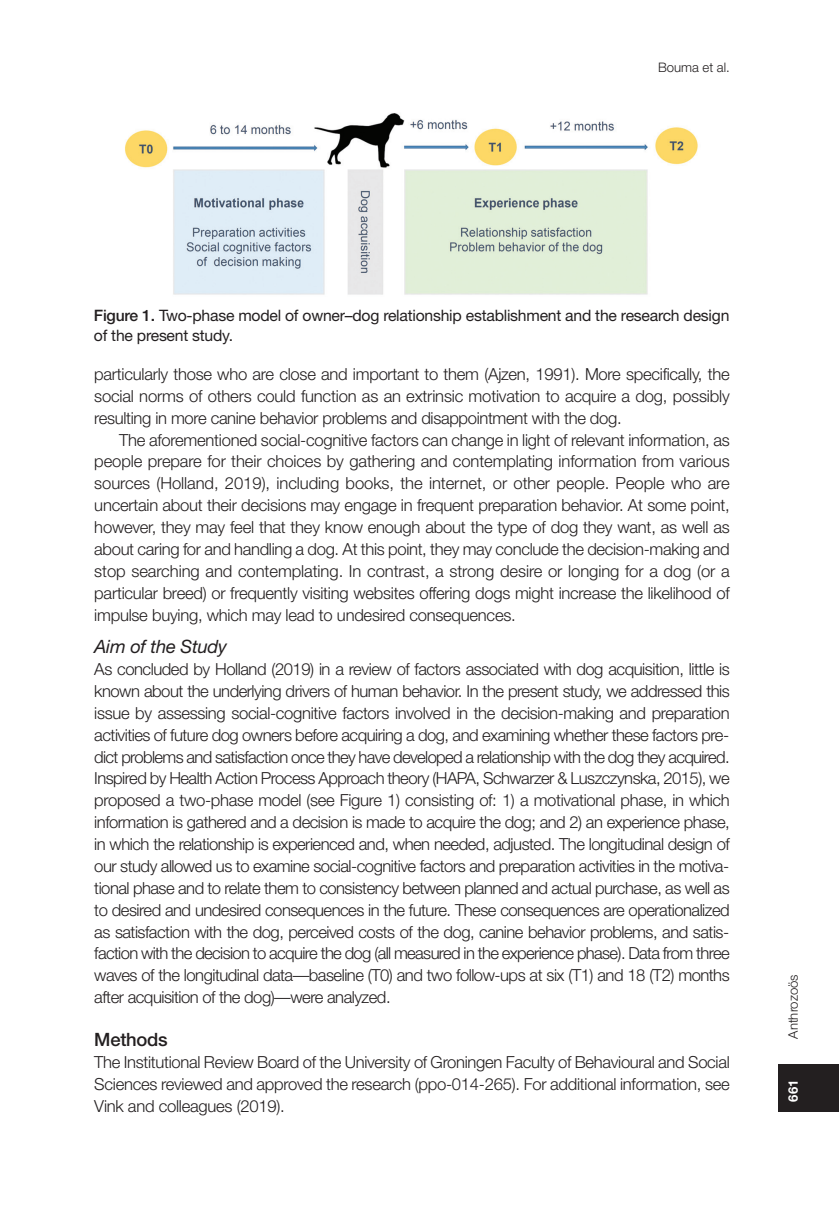
<style>
.page{position:relative;width:839px;height:1211px;background:#fff}
.page>*{position:absolute;margin:0;border:0;box-sizing:border-box;transform-origin:0 0}
.t1{font:italic 18.38px "Helvetica Neue";letter-spacing:-.015em;color:#231f20}
.t2{font:500 18.38px "Helvetica Neue";letter-spacing:-.015em;color:#231f20}
.t3{font:300 16.62px/21.9px "Helvetica Neue";letter-spacing:-.02em;color:#231f20;text-align:justify}
.t4{font:15.75px/20.1px "Helvetica Neue";letter-spacing:-.015em;color:#231f20}
.t5{font:300 13.12px "Helvetica Neue";color:#231f20}
.t6{font:700 13.12px "Helvetica Neue";color:#fff}
.s1{font-weight:500}
</style>
<div class="page">
<div style="left:777px;top:1063px;width:61px;height:48px;background:#231f20"></div>
<img style="left:125px;top:113px;width:573px;height:182px">
<p class="t5" style="left:657px;top:63px;width:73px">Bouma et al.</p>
<p class="t4" style="left:94px;top:307px;width:637px"><span class="s1">Figure 1.</span> Two-phase model of owner–dog relationship establishment and the research design of the present study.</p>
<p class="t3" style="left:94px;top:364px;width:636px">particularly those who are close and important to them (Ajzen, 1991). More specifically, the social norms of others could function as an extrinsic motivation to acquire a dog, possibly resulting in more canine behavior problems and disappointment with the dog.</p>
<p class="t3" style="left:94px;top:430px;width:636px;text-indent:25px">The aforementioned social-cognitive factors can change in light of relevant information, as people prepare for their choices by gathering and contemplating information from various sources (Holland, 2019), including books, the internet, or other people. People who are uncertain about their decisions may engage in frequent preparation behavior. At some point, however, they may feel that they know enough about the type of dog they want, as well as about caring for and handling a dog. At this point, they may conclude the decision-making and stop searching and contemplating. In contrast, a strong desire or longing for a dog (or a particular breed) or frequently visiting websites offering dogs might increase the likelihood of impulse buying, which may lead to undesired consequences.</p>
<p class="t1" style="left:94px;top:640px;width:134px">Aim of the Study</p>
<p class="t3" style="left:94px;top:659px;width:636px">As concluded by Holland (2019) in a review of factors associated with dog acquisition, little is known about the underlying drivers of human behavior. In the present study, we addressed this issue by assessing social-cognitive factors involved in the decision-making and preparation activities of future dog owners before acquiring a dog, and examining whether these factors pre&shy;dict problems and satisfaction once they have developed a relationship with the dog they acquired.<br>Inspired by Health Action Process Approach theory (HAPA, Schwarzer &amp; Luszczynska, 2015), we proposed a two-phase model (see Figure 1) consisting of: 1) a motivational phase, in which information is gathered and a decision is made to acquire the dog; and 2) an experience phase, in which the relationship is experienced and, when needed, adjusted. The longitudinal design of our study allowed us to examine social-cognitive factors and preparation activities in the motiva&shy;tional phase and to relate them to consistency between planned and actual purchase, as well as to desired and undesired consequences in the future. These consequences are operationalized as satisfaction with the dog, perceived costs of the dog, canine behavior problems, and satis&shy;faction with the decision to acquire the dog (all measured in the experience phase). Data from three waves of the longitudinal data—baseline (T0) and two follow-ups at six (T1) and 18 (T2) months after acquisition of the dog)—were analyzed.</p>
<p class="t2" style="left:94px;top:1033px;width:75px">Methods</p>
<p class="t3" style="left:94px;top:1052px;width:636px">The Institutional Review Board of the University of Groningen Faculty of Behavioural and Social Sciences reviewed and approved the research (ppo-014-265). For additional information, see Vink and colleagues (2019).</p>
<p class="t5" style="left:788px;top:1038px;width:66px;rotate:-90deg">Anthrozoös</p>
<p class="t6" style="left:788px;top:1101px;width:23px;rotate:-90deg">661</p>
</div>
